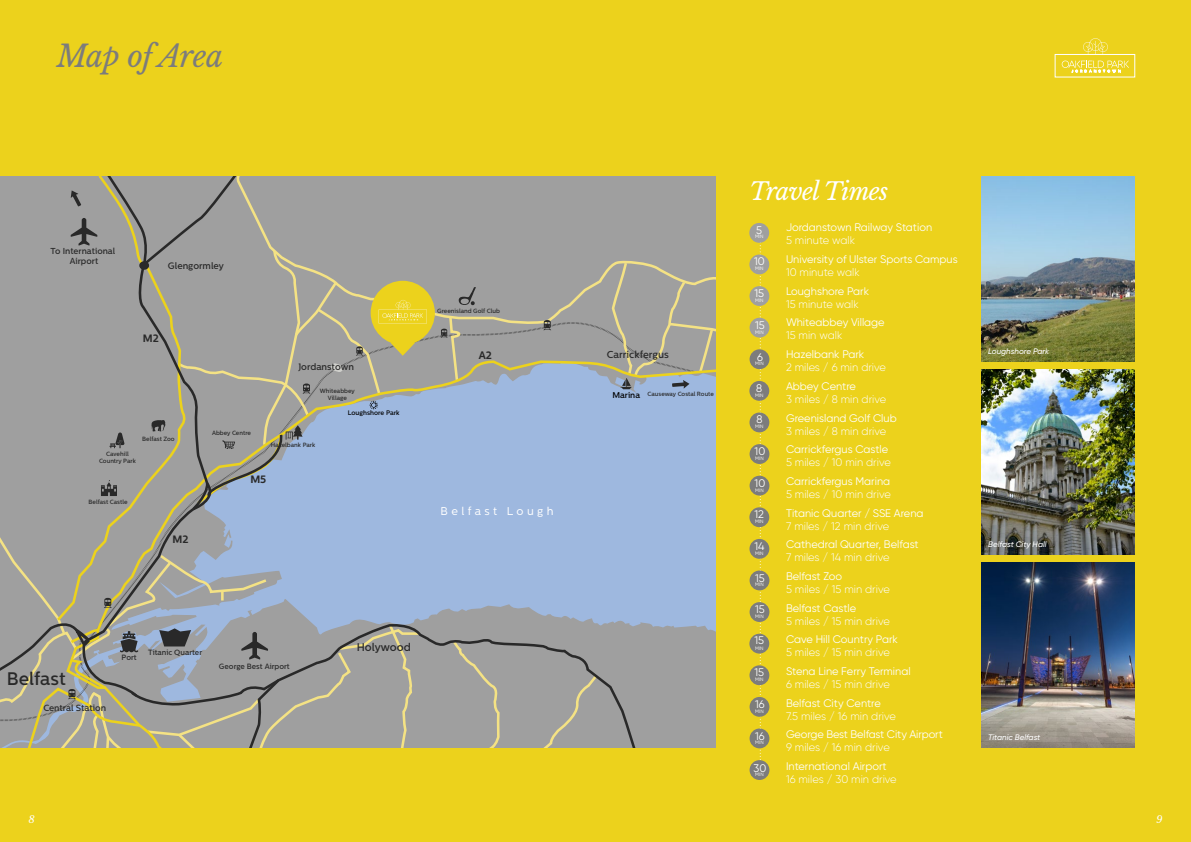
<style>
.page{position:relative;width:1191px;height:842px;background:#ecd21c}
.page>*{position:absolute;margin:0;border:0;box-sizing:border-box;transform-origin:0 0}
.t1{font:italic 30px "Libre Baskerville";letter-spacing:-.025em;color:#7c7c7c}
.t2{font:italic 24px "Libre Baskerville";letter-spacing:-.025em;color:#fff}
.t3{font:500 18.2px "Centrale Sans";color:#292929}
.t4{font:11.3px "Centrale Sans";letter-spacing:.3em;color:#fff}
.t5{font:500 11.2px "Centrale Sans";color:#292929}
.t6{font:11px "Gilroy";color:#fff}
.t7{font:300 11px "Gilroy";color:#fff}
.t8{font:700 10.7px "Centrale Sans";color:#292929}
.t9{font:500 10.1px "Centrale Sans";color:#292929}
.t10{font:italic 10px "Libre Baskerville";color:#fff}
.t11{font:500 9.3px "Centrale Sans";color:#292929}
.t12{font:500 9px "Centrale Sans";color:#292929}
.t13{font:500 8.7px/10.4px "Centrale Sans";color:#292929;text-align:center}
.t14{font:500 8.4px "Centrale Sans";color:#000}
.t15{font:italic 500 8px "Gilroy";color:#fff}
.t16{font:500 7.6px "Centrale Sans";color:#292929}
.t17{font:500 6.6px "Centrale Sans";color:#000}
.t18{font:500 6.1px/7.3px "Centrale Sans";color:#292929;text-align:center}
.t19{font:500 6px "Centrale Sans";color:#292929}
.t20{font:4.9px "Gilroy";color:#fff}
</style>
<div class="page">
<img style="left:981px;top:369px;width:153px;height:185px">
<div style="left:599px;top:506px;width:117px;height:93px;background:#9eb8df"></div>
<svg style="left:599px;top:599px;width:117px;height:148px;background:#9ea5ae"></svg>
<div style="left:599px;top:176px;width:117px;height:149px;background:#9f9f9f"></div>
<div style="left:599px;top:360px;width:117px;height:146px;background:#9eb8df"></div>
<div style="left:599px;top:623px;width:40px;height:124px;background:#9f9f9f"></div>
<svg style="left:610px;top:261px;width:106px;height:128px;background:#a5a59d"></svg>
<svg style="left:0;top:176px;width:599px;height:571px;background:#9fa4a8"></svg>
<svg style="left:759px;top:245px;width:2px;height:515px"></svg>
<img style="left:981px;top:176px;width:153px;height:185px">
<div style="left:749px;top:223px;width:20px;height:20px;background:#9f9f9f;border-radius:50%"></div>
<div style="left:749px;top:255px;width:20px;height:19px;background:#9f9f9f;border-radius:50%"></div>
<div style="left:749px;top:286px;width:20px;height:20px;background:#9f9f9f;border-radius:50%"></div>
<div style="left:749px;top:318px;width:20px;height:20px;background:#9f9f9f;border-radius:50%"></div>
<img style="left:981px;top:562px;width:153px;height:185px">
<div style="left:1055px;top:54px;width:80px;height:23px;border:1px solid #fff"></div>
<svg style="left:1083px;top:38px;width:24px;height:16px"></svg>
<svg style="left:1061px;top:61px;width:68px;height:12px"></svg>
<div style="left:749px;top:349px;width:20px;height:20px;background:#7c7c7c;border-radius:50%"></div>
<div style="left:749px;top:381px;width:20px;height:20px;background:#7c7c7c;border-radius:50%"></div>
<div style="left:749px;top:412px;width:20px;height:20px;background:#7c7c7c;border-radius:50%"></div>
<div style="left:749px;top:444px;width:20px;height:20px;background:#7c7c7c;border-radius:50%"></div>
<div style="left:749px;top:476px;width:20px;height:20px;background:#7c7c7c;border-radius:50%"></div>
<div style="left:749px;top:507px;width:20px;height:20px;background:#7c7c7c;border-radius:50%"></div>
<div style="left:749px;top:539px;width:20px;height:20px;background:#7c7c7c;border-radius:50%"></div>
<div style="left:749px;top:570px;width:20px;height:20px;background:#7c7c7c;border-radius:50%"></div>
<div style="left:749px;top:602px;width:20px;height:20px;background:#7c7c7c;border-radius:50%"></div>
<div style="left:749px;top:634px;width:20px;height:19px;background:#7c7c7c;border-radius:50%"></div>
<div style="left:749px;top:665px;width:20px;height:20px;background:#7c7c7c;border-radius:50%"></div>
<div style="left:749px;top:697px;width:20px;height:20px;background:#7c7c7c;border-radius:50%"></div>
<div style="left:749px;top:728px;width:20px;height:20px;background:#7c7c7c;border-radius:50%"></div>
<div style="left:749px;top:760px;width:20px;height:20px;background:#7c7c7c;border-radius:50%"></div>
<h1 class="t1" style="left:57px;top:38px;width:168px">Map of Area</h1>
<p class="t13" style="left:51px;top:246px;width:66px">To International<br>Airport</p>
<p class="t11" style="left:168px;top:260px;width:58px">Glengormley</p>
<p class="t8" style="left:143px;top:331px;width:17px">M2</p>
<p class="t18" style="left:142px;top:435px;width:34px">Belfast Zoo</p>
<p class="t18" style="left:212px;top:429px;width:41px">Abbey Centre</p>
<p class="t18" style="left:99px;top:450px;width:38px">Cavehill<br>Country Park</p>
<p class="t11" style="left:298px;top:362px;width:57px">Jordanstown</p>
<p class="t18" style="left:437px;top:307px;width:64px">Greenisland Golf Club</p>
<p class="t8" style="left:479px;top:349px;width:15px">A2</p>
<p class="t9" style="left:607px;top:349px;width:64px">Carrickfergus</p>
<p class="t18" style="left:320px;top:387px;width:36px">Whiteabbey<br>Village</p>
<p class="t19" style="left:647px;top:391px;width:68px">Causeway Costal Route</p>
<p class="t14" style="left:612px;top:390px;width:29px">Marina</p>
<p class="t18" style="left:271px;top:441px;width:46px">Hazelbank Park</p>
<p class="t17" style="left:348px;top:409px;width:53px">Loughshore Park</p>
<p class="t18" style="left:88px;top:498px;width:41px">Belfast Castle</p>
<p class="t8" style="left:173px;top:533px;width:17px">M2</p>
<p class="t8" style="left:250px;top:473px;width:18px">M5</p>
<h3 class="t3" style="left:7px;top:668px;width:61px">Belfast</h3>
<p class="t12" style="left:43px;top:703px;width:64px">Central Station</p>
<p class="t16" style="left:122px;top:653px;width:17px">Port</p>
<p class="t16" style="left:148px;top:648px;width:56px">Titanic Quarter</p>
<p class="t16" style="left:219px;top:662px;width:72px">George Best Airport</p>
<p class="t4" style="left:440px;top:505px;width:114px">Belfast Lough</p>
<p class="t5" style="left:357px;top:641px;width:56px">Holywood</p>
<h2 class="t2" style="left:749px;top:177px;width:141px">Travel Times</h2>
<p class="t6" style="left:756px;top:223px;width:7px">5</p>
<p class="t20" style="left:755px;top:233px;width:10px">MIN</p>
<p class="t6" style="left:754px;top:255px;width:12px">10</p>
<p class="t20" style="left:755px;top:266px;width:10px">MIN</p>
<p class="t6" style="left:754px;top:286px;width:11px">15</p>
<p class="t20" style="left:755px;top:297px;width:10px">MIN</p>
<p class="t6" style="left:755px;top:318px;width:11px">15</p>
<p class="t20" style="left:755px;top:329px;width:10px">MIN</p>
<p class="t6" style="left:757px;top:350px;width:7px">6</p>
<p class="t20" style="left:755px;top:360px;width:10px">MIN</p>
<p class="t6" style="left:756px;top:381px;width:8px">8</p>
<p class="t20" style="left:755px;top:392px;width:10px">MIN</p>
<p class="t6" style="left:756px;top:413px;width:8px">8</p>
<p class="t20" style="left:755px;top:424px;width:10px">MIN</p>
<p class="t6" style="left:754px;top:445px;width:12px">10</p>
<p class="t20" style="left:755px;top:455px;width:10px">MIN</p>
<p class="t6" style="left:754px;top:476px;width:12px">10</p>
<p class="t20" style="left:755px;top:487px;width:10px">MIN</p>
<p class="t6" style="left:754px;top:507px;width:11px">12</p>
<p class="t20" style="left:755px;top:518px;width:10px">MIN</p>
<p class="t6" style="left:754px;top:539px;width:12px">14</p>
<p class="t20" style="left:755px;top:550px;width:10px">MIN</p>
<p class="t6" style="left:755px;top:571px;width:11px">15</p>
<p class="t20" style="left:755px;top:582px;width:10px">MIN</p>
<p class="t6" style="left:755px;top:603px;width:11px">15</p>
<p class="t20" style="left:755px;top:613px;width:10px">MIN</p>
<p class="t6" style="left:754px;top:634px;width:11px">15</p>
<p class="t20" style="left:755px;top:645px;width:10px">MIN</p>
<p class="t6" style="left:754px;top:665px;width:11px">15</p>
<p class="t20" style="left:755px;top:676px;width:10px">MIN</p>
<p class="t6" style="left:755px;top:698px;width:11px">16</p>
<p class="t20" style="left:755px;top:708px;width:10px">MIN</p>
<p class="t6" style="left:755px;top:729px;width:11px">16</p>
<p class="t20" style="left:755px;top:740px;width:10px">MIN</p>
<p class="t6" style="left:753px;top:761px;width:14px">30</p>
<p class="t20" style="left:755px;top:771px;width:10px">MIN</p>
<p class="t6" style="left:786px;top:221px;width:148px">Jordanstown Railway Station</p>
<p class="t7" style="left:786px;top:234px;width:71px">5 minute walk</p>
<p class="t6" style="left:786px;top:253px;width:173px">University of Ulster Sports Campus</p>
<p class="t7" style="left:786px;top:266px;width:75px">10 minute walk</p>
<p class="t6" style="left:786px;top:284px;width:85px">Loughshore Park</p>
<p class="t7" style="left:786px;top:297px;width:74px">15 minute walk</p>
<p class="t6" style="left:786px;top:316px;width:100px">Whiteabbey Village</p>
<p class="t7" style="left:786px;top:329px;width:58px">15 min walk</p>
<p class="t6" style="left:786px;top:348px;width:80px">Hazelbank Park</p>
<p class="t7" style="left:786px;top:361px;width:101px">2 miles / 6 min drive</p>
<p class="t6" style="left:786px;top:379px;width:71px">Abbey Centre</p>
<p class="t7" style="left:786px;top:392px;width:102px">3 miles / 8 min drive</p>
<p class="t6" style="left:786px;top:411px;width:112px">Greenisland Golf Club</p>
<p class="t7" style="left:786px;top:424px;width:102px">3 miles / 8 min drive</p>
<p class="t6" style="left:786px;top:443px;width:104px">Carrickfergus Castle</p>
<p class="t7" style="left:786px;top:456px;width:106px">5 miles / 10 min drive</p>
<p class="t6" style="left:786px;top:474px;width:106px">Carrickfergus Marina</p>
<p class="t7" style="left:786px;top:487px;width:106px">5 miles / 10 min drive</p>
<p class="t6" style="left:786px;top:506px;width:139px">Titanic Quarter / SSE Arena</p>
<p class="t7" style="left:786px;top:519px;width:105px">7 miles / 12 min drive</p>
<p class="t6" style="left:786px;top:538px;width:134px">Cathedral Quarter, Belfast</p>
<p class="t7" style="left:786px;top:551px;width:105px">7 miles / 14 min drive</p>
<p class="t6" style="left:786px;top:569px;width:58px">Belfast Zoo</p>
<p class="t7" style="left:786px;top:582px;width:105px">5 miles / 15 min drive</p>
<p class="t6" style="left:786px;top:601px;width:72px">Belfast Castle</p>
<p class="t7" style="left:786px;top:614px;width:105px">5 miles / 15 min drive</p>
<p class="t6" style="left:786px;top:633px;width:113px">Cave Hill Country Park</p>
<p class="t7" style="left:786px;top:646px;width:105px">5 miles / 15 min drive</p>
<p class="t6" style="left:786px;top:664px;width:126px">Stena Line Ferry Terminal</p>
<p class="t7" style="left:786px;top:677px;width:105px">6 miles / 15 min drive</p>
<p class="t6" style="left:786px;top:696px;width:96px">Belfast City Centre</p>
<p class="t7" style="left:786px;top:709px;width:111px">7.5 miles / 16 min drive</p>
<p class="t6" style="left:786px;top:728px;width:158px">George Best Belfast City Airport</p>
<p class="t7" style="left:786px;top:741px;width:105px">9 miles / 16 min drive</p>
<p class="t6" style="left:786px;top:759px;width:102px">International Airport</p>
<p class="t7" style="left:786px;top:772px;width:112px">16 miles / 30 min drive</p>
<p class="t15" style="left:988px;top:346px;width:62px">Loughshore Park</p>
<p class="t15" style="left:988px;top:539px;width:60px">Belfast City Hall</p>
<p class="t15" style="left:988px;top:732px;width:54px">Titanic Belfast</p>
<p class="t10" style="left:28px;top:813px;width:8px">8</p>
<p class="t10" style="left:1156px;top:813px;width:8px">9</p>
</div>
